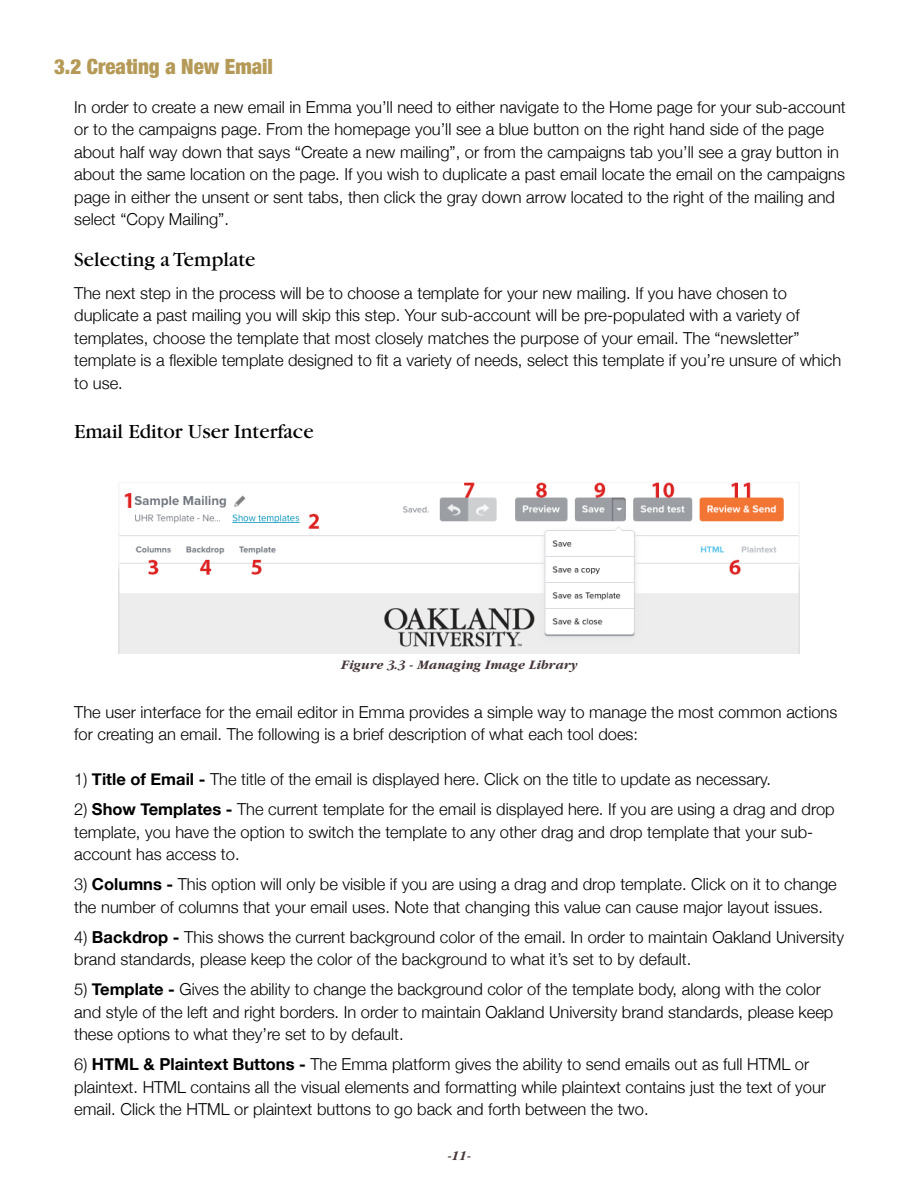
<style>
.page{position:relative;width:918px;height:1188px;background:#fff}
.page>*{position:absolute;margin:0;border:0;box-sizing:border-box;transform-origin:0 0}
.Paragraph{font:21px "Garamond";color:#000}
.t1{font:900 condensed 21px "Helvetica Neue";color:#b59a57}
.Paragraph-2{font:300 16.5px/22.5px "Helvetica Neue";color:#000}
.Figure_Style{font:italic 700 13.5px "Garamond";color:#463738}
.s1{font-weight:700}
</style>
<div class="page">
<img style="left:119px;top:482px;width:680px;height:171px">
<p class="t1" style="left:54px;top:50px;width:221px">3.2 Creating a New Email</p>
<p class="Paragraph-2" style="left:74px;top:94px;width:773px">In order to create a new email in Emma you’ll need to either navigate to the Home page for your sub-account or to the campaigns page. From the homepage you’ll see a blue button on the right hand side of the page about half way down that says “Create a new mailing”, or from the campaigns tab you’ll see a gray button in about the same location on the page. If you wish to duplicate a past email locate the email on the campaigns page in either the unsent or sent tabs, then click the gray down arrow located to the right of the mailing and select “Copy Mailing”.</p>
<p class="Paragraph" style="left:74px;top:248px;width:183px">Selecting a Template</p>
<p class="Paragraph-2" style="left:74px;top:280px;width:769px">The next step in the process will be to choose a template for your new mailing. If you have chosen to duplicate a past mailing you will skip this step. Your sub-account will be pre-populated with a variety of templates, choose the template that most closely matches the purpose of your email. The “newsletter” template is a flexible template designed to fit a variety of needs, select this template if you’re unsure of which to use.</p>
<p class="Paragraph" style="left:74px;top:421px;width:241px">Email Editor User Interface</p>
<p class="Figure_Style" style="left:341px;top:658px;width:238px">Figure 3.3 - Managing Image Library</p>
<p class="Paragraph-2" style="left:74px;top:700px;width:765px">The user interface for the email editor in Emma provides a simple way to manage the most common actions for creating an email. The following is a brief description of what each tool does:</p>
<p class="Paragraph-2" style="left:74px;top:767px;width:698px">1) <span class="s1">Title of Email -</span> The title of the email is displayed here. Click on the title to update as necessary.</p>
<p class="Paragraph-2" style="left:74px;top:797px;width:762px">2) <span class="s1">Show Templates -</span> The current template for the email is displayed here. If you are using a drag and drop template, you have the option to switch the template to any other drag and drop template that your sub&shy;account has access to.</p>
<p class="Paragraph-2" style="left:74px;top:872px;width:764px">3) <span class="s1">Columns -</span> This option will only be visible if you are using a drag and drop template. Click on it to change the number of columns that your email uses. Note that changing this value can cause major layout issues.</p>
<p class="Paragraph-2" style="left:74px;top:925px;width:771px">4) <span class="s1">Backdrop -</span> This shows the current background color of the email. In order to maintain Oakland University brand standards, please keep the color of the background to what it’s set to by default.</p>
<p class="Paragraph-2" style="left:74px;top:977px;width:761px">5) <span class="s1">Template -</span> Gives the ability to change the background color of the template body, along with the color and style of the left and right borders. In order to maintain Oakland University brand standards, please keep these options to what they’re set to by default.</p>
<p class="Paragraph-2" style="left:74px;top:1052px;width:753px">6) <span class="s1">HTML &amp; Plaintext Buttons -</span> The Emma platform gives the ability to send emails out as full HTML or plaintext. HTML contains all the visual elements and formatting while plaintext contains just the text of your email. Click the HTML or plaintext buttons to go back and forth between the two.</p>
<p class="Figure_Style" style="left:447px;top:1148px;width:25px">-11-</p>
</div>
